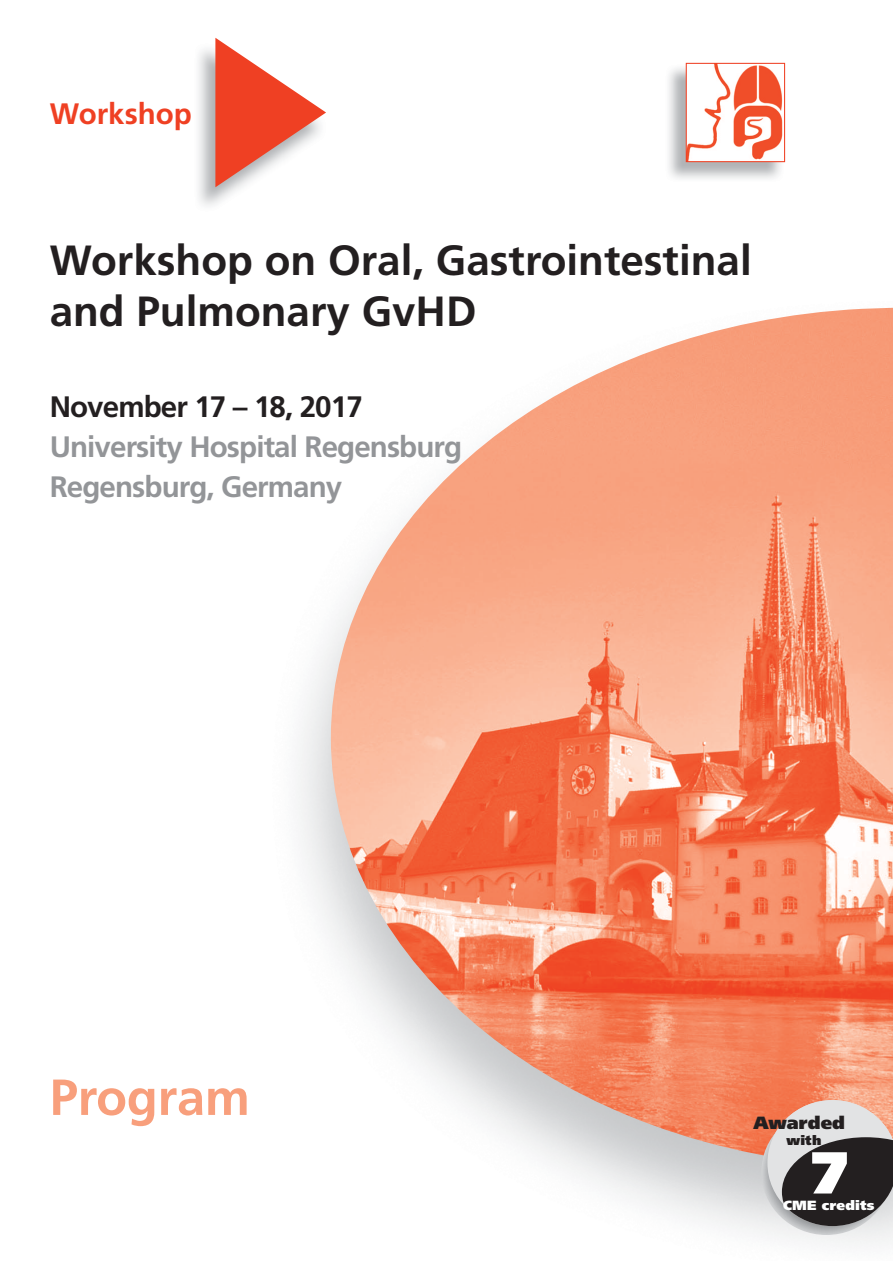
<style>
.page{position:relative;width:893px;height:1263px;background:#fff}
.page>*{position:absolute;margin:0;border:0;box-sizing:border-box;transform-origin:0 0}
.t1{font:900 59.1px "Frutiger";color:#fff}
.t2{font:700 50.7px "Frutiger";letter-spacing:-.005em;color:#f89f7c}
.t3{font:700 42.15px/50.7px "Frutiger";color:#231f20}
.t4{font:700 29.55px/40px "Frutiger";letter-spacing:-.03em;color:#939598}
.t5{font:700 29.55px "Frutiger";letter-spacing:-.03em;color:#231f20}
.t6{font:700 29.55px "Frutiger";color:#ef4023}
.t7{font:900 17.7px "Frutiger";color:#231f20}
.t8{font:900 13.35px "Frutiger";letter-spacing:.015em;color:#fff}
.t9{font:900 13.35px "Frutiger";color:#231f20}
</style>
<div class="page">
<img style="left:331px;top:307px;width:562px;height:860px">
<img style="left:669px;top:64px;width:115px;height:115px">
<img style="left:688px;top:65px;width:95px;height:95px">
<div style="left:686px;top:63px;width:99px;height:99px;border:1px solid #ef4023"></div>
<svg style="left:215px;top:38px;width:111px;height:149px"></svg>
<svg style="left:761px;top:1109px;width:130px;height:126px"></svg>
<svg style="left:767px;top:1100px;width:126px;height:126px;background:#847875"></svg>
<p class="t6" style="left:50px;top:101px;width:144px">Workshop</p>
<p class="t3" style="left:50px;top:239px;width:703px">Workshop on Oral, Gastrointestinal and Pulmonary GvHD</p>
<p class="t5" style="left:50px;top:395px;width:315px">November 17 – 18, 2017</p>
<p class="t4" style="left:50px;top:429px;width:414px">University Hospital Regensburg<br>Regensburg, Germany</p>
<p class="t2" style="left:50px;top:1077px;width:202px">Program</p>
<p class="t7" style="left:753px;top:1116px;width:93px">Awarded</p>
<p class="t9" style="left:786px;top:1135px;width:36px">with</p>
<h1 class="t1" style="left:811px;top:1149px;width:38px">7</h1>
<p class="t8" style="left:783px;top:1200px;width:93px">CME credits</p>
</div>
